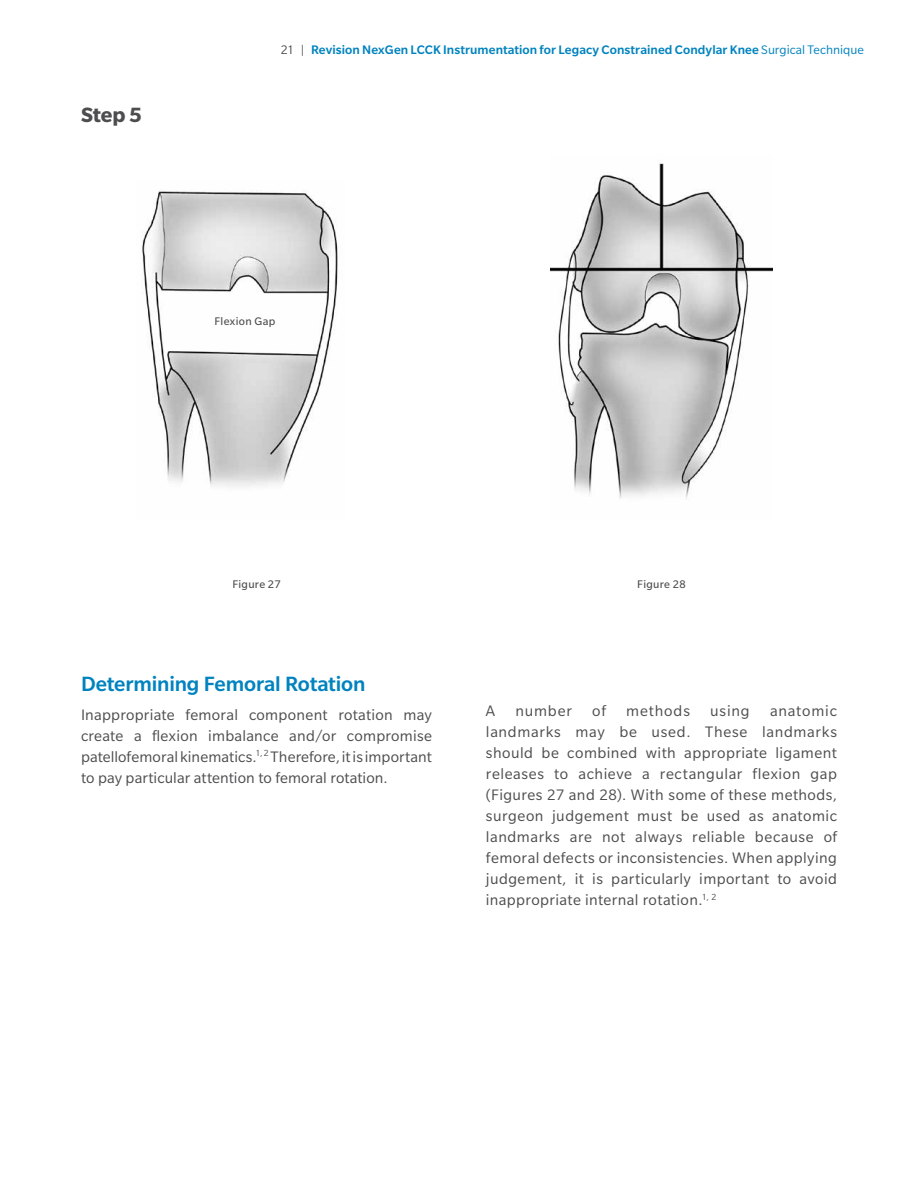
<style>
.page{position:relative;width:918px;height:1188px;background:#fff}
.page>*{position:absolute;margin:0;border:0;box-sizing:border-box;transform-origin:0 0}
.t1{font:500 22.5px "Slate Pro";letter-spacing:-.01em;color:#0083bf}
.t2{font:700 22.5px "Slate Pro";color:#4d4d4f}
.t3{font:16.5px/21px "Slate Pro";letter-spacing:.015em;color:#4d4d4f;text-align:justify}
.t4{font:500 13.5px "Slate Pro";letter-spacing:.005em;color:#0083bf}
.t5{font:12px "Slate Pro";letter-spacing:.025em;color:#4d4d4f}
.s1{font-weight:400;color:#4d4d4f}
.s2{font-weight:400}
</style>
<div class="page">
<img style="left:550px;top:163px;width:223px;height:336px">
<img style="left:142px;top:190px;width:196px;height:297px">
<h1 class="t2" style="left:81px;top:102px;width:63px">Step 5</h1>
<p class="t4" style="left:281px;top:42px;width:585px"><span class="s1">21 |</span> Revision NexGen LCCK Instrumentation for Legacy Constrained Condylar Knee <span class="s2">Surgical Technique</span></p>
<p class="t5" style="left:215px;top:314px;width:62px">Flexion Gap</p>
<p class="t5" style="left:232px;top:578px;width:50px">Figure 27</p>
<p class="t5" style="left:637px;top:578px;width:50px">Figure 28</p>
<h1 class="t1" style="left:81px;top:671px;width:286px">Determining Femoral Rotation</h1>
<p class="t3" style="left:81px;top:704px;width:352px">Inappropriate femoral component rotation may create a flexion imbalance and/or compromise patellofemoral kinematics.<sup>1,</sup> <sup>2</sup> Therefore, it is important to pay particular attention to femoral rotation.</p>
<p class="t3" style="left:486px;top:700px;width:353px">A number of methods using anatomic landmarks may be used. These landmarks should be combined with appropriate ligament releases to achieve a rectangular flexion gap (Figures 27 and 28). With some of these methods, surgeon judgement must be used as anatomic landmarks are not always reliable because of femoral defects or inconsistencies. When applying judgement, it is particularly important to avoid inappropriate internal rotation.<sup>1,</sup> <sup>2</sup></p>
</div>
